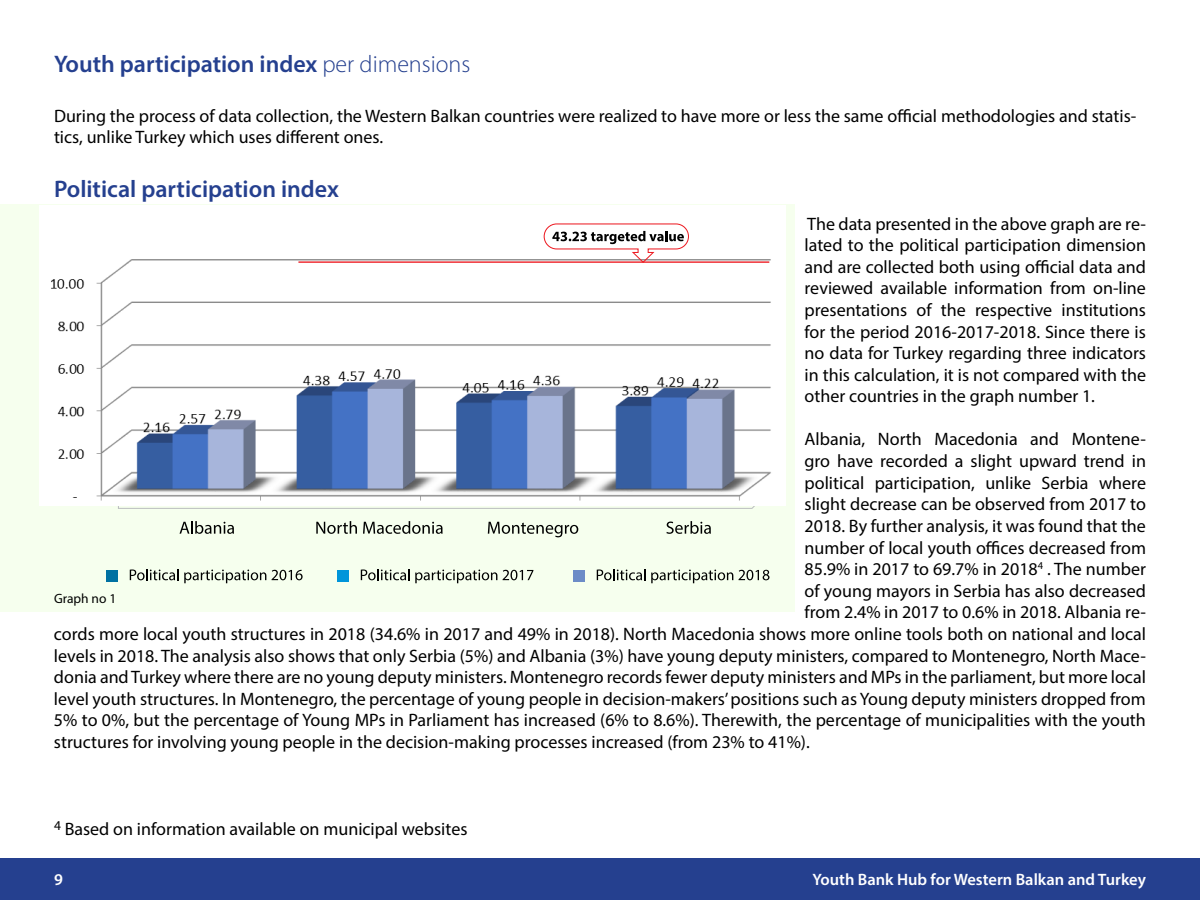
<style>
.page{position:relative;width:1200px;height:900px;background:#fff}
.page>*{position:absolute;margin:0;border:0;box-sizing:border-box;transform-origin:0 0}
.t1{font:600 24px "Myriad Pro";color:#25408f}
.t2{font:18px/21.6px "Myriad Pro";color:#000}
.t3{font:600 16.5px "Myriad Pro";color:#fff}
.t4{font:13.5px "Myriad Pro";color:#000}
.s1{font-weight:300}
</style>
<div class="page">
<div style="left:0;top:858px;width:1200px;height:42px;background:#25408f"></div>
<div style="left:0;top:204px;width:795px;height:408px;background:#f6ffee"></div>
<svg style="left:180px;top:521px;width:54px;height:13px"></svg>
<svg style="left:130px;top:569px;width:136px;height:14px"></svg>
<svg style="left:272px;top:570px;width:31px;height:10px"></svg>
<svg style="left:361px;top:569px;width:136px;height:14px"></svg>
<svg style="left:503px;top:570px;width:30px;height:10px"></svg>
<svg style="left:597px;top:569px;width:136px;height:14px"></svg>
<svg style="left:739px;top:570px;width:31px;height:10px"></svg>
<svg style="left:316px;top:521px;width:41px;height:13px"></svg>
<svg style="left:363px;top:521px;width:80px;height:13px"></svg>
<svg style="left:488px;top:522px;width:90px;height:15px"></svg>
<svg style="left:666px;top:521px;width:45px;height:13px"></svg>
<div style="left:106px;top:571px;width:11px;height:11px;background:#0071a2"></div>
<div style="left:337px;top:571px;width:11px;height:11px;background:#0095da"></div>
<div style="left:573px;top:571px;width:11px;height:11px;background:#6c8cc7"></div>
<img style="left:39px;top:256px;width:746px;height:250px">
<div style="left:39px;top:206px;width:746px;height:50px;background:#fff"></div>
<svg style="left:118px;top:223px;width:665px;height:59px"></svg>
<h1 class="t1" style="left:54px;top:49px;width:418px">Youth participation index <span class="s1">per dimensions</span></h1>
<p class="t2" style="left:54px;top:104px;width:1084px">During the process of data collection, the Western Balkan countries were realized to have more or less the same official methodologies and statis&shy;tics, unlike Turkey which uses different ones.</p>
<h1 class="t1" style="left:54px;top:173px;width:286px">Political participation index</h1>
<p class="t2" style="left:805px;top:212px;width:343px;text-align:justify">The data presented in the above graph are re&shy;lated to the political participation dimension and are collected both using official data and reviewed available information from on-line presentations of the respective institutions for the period 2016-2017-2018. Since there is no data for Turkey regarding three indicators in this calculation, it is not compared with the other countries in the graph number 1.</p>
<p class="t2" style="left:805px;top:428px;width:343px">Albania, North Macedonia and Montene-</p>
<p class="t2" style="left:805px;top:450px;width:343px">gro have recorded a slight upward trend in</p>
<p class="t2" style="left:805px;top:472px;width:343px">political participation, unlike Serbia where</p>
<p class="t2" style="left:805px;top:493px;width:343px">slight decrease can be observed from 2017 to</p>
<p class="t2" style="left:805px;top:515px;width:343px">2018. By further analysis, it was found that the</p>
<p class="t2" style="left:805px;top:536px;width:343px">number of local youth offices decreased from</p>
<p class="t2" style="left:805px;top:558px;width:343px">85.9% in 2017 to 69.7% in 2018<sup>4</sup> . The number</p>
<p class="t2" style="left:805px;top:580px;width:343px">of young mayors in Serbia has also decreased</p>
<p class="t2" style="left:805px;top:601px;width:343px">from 2.4% in 2017 to 0.6% in 2018. Albania re-</p>
<p class="t2" style="left:54px;top:623px;width:1094px">cords more local youth structures in 2018 (34.6% in 2017 and 49% in 2018). North Macedonia shows more online tools both on national and local</p>
<p class="t2" style="left:54px;top:644px;width:1094px">levels in 2018. The analysis also shows that only Serbia (5%) and Albania (3%) have young deputy ministers, compared to Montenegro, North Mace-</p>
<p class="t2" style="left:54px;top:666px;width:1093px">donia and Turkey where there are no young deputy ministers. Montenegro records fewer deputy ministers and MPs in the parliament, but more local</p>
<p class="t2" style="left:54px;top:688px;width:1093px">level youth structures. In Montenegro, the percentage of young people in decision-makers’ positions such as Young deputy ministers dropped from</p>
<p class="t2" style="left:54px;top:709px;width:1093px">5% to 0%, but the percentage of Young MPs in Parliament has increased (6% to 8.6%). Therewith, the percentage of municipalities with the youth</p>
<p class="t2" style="left:54px;top:731px;width:757px">structures for involving young people in the decision-making processes increased (from 23% to 41%).</p>
<p class="t4" style="left:54px;top:591px;width:64px">Graph no 1</p>
<p class="t2" style="left:54px;top:818px;width:415px"><sup>4</sup> Based on information available on municipal websites</p>
<p class="t3" style="left:54px;top:869px;width:10px">9</p>
<p class="t3" style="left:813px;top:869px;width:335px">Youth Bank Hub for Western Balkan and Turkey</p>
</div>
